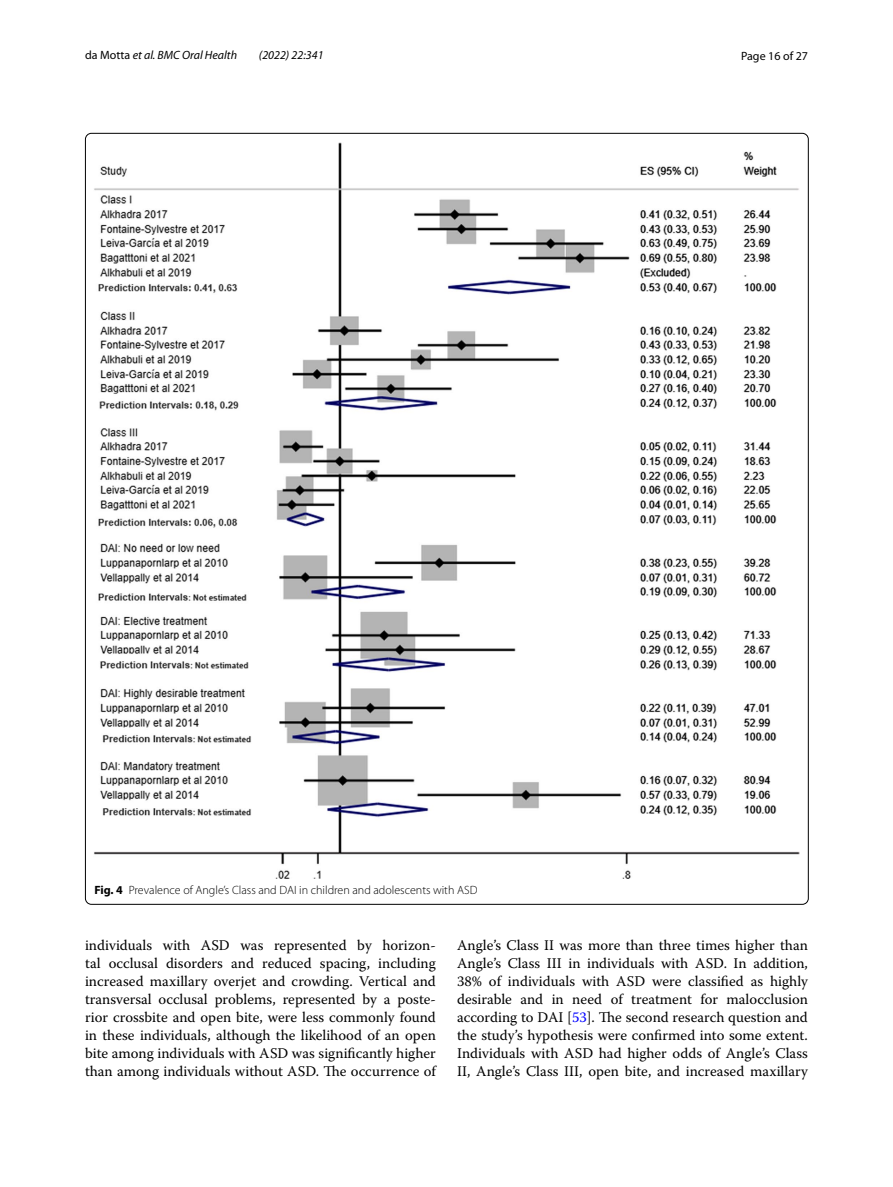
<style>
.page{position:relative;width:893px;height:1187px;background:#fff}
.page>*{position:absolute;margin:0;border:0;box-sizing:border-box;transform-origin:0 0}
.t1{font:14.7px/18px "Warnock Pro";color:#000;text-align:justify}
.t2{font:300 12px "Myriad Pro";color:#000}
.t3{font:italic 12px "Myriad Pro";color:#000}
.t4{font:12px "Myriad Pro";color:#000}
.s1{font-style:normal}
.s2{font-weight:700}
.s3{color:#00f}
</style>
<div class="page">
<img style="left:94px;top:142px;width:706px;height:736px">
<p class="t3" style="left:85px;top:48px;width:154px"><span class="s1">da Motta</span> et al. BMC Oral Health</p>
<p class="t3" style="left:259px;top:48px;width:66px">(2022) 22:341</p>
<p class="t4" style="left:741px;top:48px;width:68px">Page 16 of 27</p>
<p class="t2" style="left:94px;top:883px;width:384px"><span class="s2">Fig. 4</span> Prevalence of Angle’s Class and DAI in children and adolescents with ASD</p>
<p class="t1" style="left:85px;top:935px;width:352px">individuals with ASD was represented by horizon&shy;tal occlusal disorders and reduced spacing, including increased maxillary overjet and crowding. Vertical and transversal occlusal problems, represented by a poste&shy;rior crossbite and open bite, were less commonly found in these individuals, although the likelihood of an open bite among individuals with ASD was significantly higher than among individuals without ASD. The occurrence of</p>
<p class="t1" style="left:457px;top:935px;width:352px">Angle’s Class II was more than three times higher than Angle’s Class III in individuals with ASD. In addition, 38% of individuals with ASD were classified as highly desirable and in need of treatment for malocclusion according to DAI [<span class="s3">53</span>]. The second research question and the study’s hypothesis were confirmed into some extent.<br>Individuals with ASD had higher odds of Angle’s Class II, Angle’s Class III, open bite, and increased maxillary</p>
</div>
